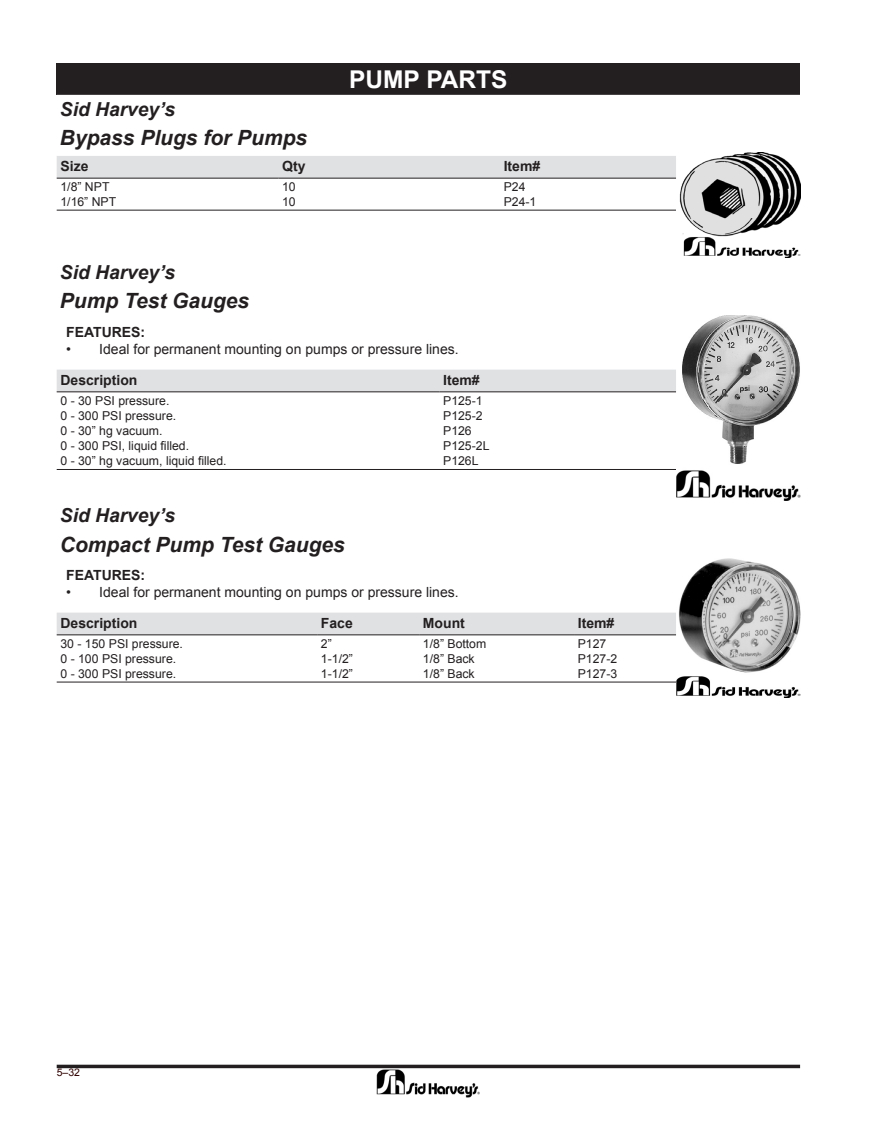
<style>
.page{position:relative;width:882px;height:1134px;background:#fff}
.page>*{position:absolute;margin:0;border:0;box-sizing:border-box;transform-origin:0 0}
.t1{font:700 24.5px "Arial";color:#fff}
.t2{font:italic 700 21px "Arial";color:#231f20}
.t3{font:italic 700 19.25px "Arial";color:#231f20}
.t4{font:14px "Arial";color:#231f20}
.t5{font:700 14px "Arial";color:#231f20}
.t6{font:12.25px "Arial";color:#231f20}
.t7{font:10.5px "Arial";color:#2f0000}
</style>
<div class="page">
<hr style="left:57px;top:682px;width:619px;height:1px;background:#231f20">
<hr style="left:57px;top:469px;width:619px;height:1px;background:#231f20">
<div style="left:57px;top:63px;width:743px;height:32px;background:#231f20"></div>
<hr style="left:57px;top:210px;width:619px;height:1px;background:#231f20">
<img style="left:679px;top:152px;width:121px;height:106px">
<img style="left:376px;top:1068px;width:105px;height:30px">
<hr style="left:57px;top:1065px;width:743px;height:3px;background:#231f20">
<div style="left:57px;top:156px;width:619px;height:22px;background:#e0e1e3"></div>
<hr style="left:57px;top:178px;width:221px;height:1px;background:#231f20">
<hr style="left:278px;top:178px;width:222px;height:1px;background:#231f20">
<hr style="left:500px;top:178px;width:176px;height:1px;background:#231f20">
<img style="left:676px;top:315px;width:124px;height:186px">
<div style="left:57px;top:370px;width:619px;height:22px;background:#e0e1e3"></div>
<hr style="left:57px;top:392px;width:382px;height:1px;background:#231f20">
<hr style="left:439px;top:392px;width:237px;height:1px;background:#231f20">
<img style="left:676px;top:559px;width:124px;height:139px">
<div style="left:57px;top:613px;width:619px;height:22px;background:#e0e1e3"></div>
<hr style="left:57px;top:635px;width:260px;height:1px;background:#231f20">
<hr style="left:317px;top:635px;width:102px;height:1px;background:#231f20">
<hr style="left:419px;top:635px;width:155px;height:1px;background:#231f20">
<hr style="left:574px;top:635px;width:102px;height:1px;background:#231f20">
<p class="t3" style="left:60px;top:97px;width:117px">Sid Harvey’s</p>
<p class="t2" style="left:60px;top:124px;width:249px">Bypass Plugs for Pumps</p>
<p class="t1" style="left:349px;top:63px;width:160px">PUMP PARTS</p>
<p class="t5" style="left:60px;top:157px;width:30px">Size</p>
<p class="t5" style="left:282px;top:157px;width:25px">Qty</p>
<p class="t5" style="left:504px;top:157px;width:38px">Item#</p>
<p class="t6" style="left:60px;top:179px;width:51px">1/8” NPT</p>
<p class="t6" style="left:282px;top:179px;width:15px">10</p>
<p class="t6" style="left:504px;top:179px;width:23px">P24</p>
<p class="t6" style="left:60px;top:194px;width:57px">1/16” NPT</p>
<p class="t6" style="left:282px;top:194px;width:15px">10</p>
<p class="t6" style="left:504px;top:194px;width:34px">P24-1</p>
<p class="t3" style="left:60px;top:260px;width:117px">Sid Harvey’s</p>
<p class="t2" style="left:60px;top:287px;width:191px">Pump Test Gauges</p>
<p class="t5" style="left:66px;top:323px;width:81px">FEATURES:</p>
<p class="t4" style="left:66px;top:339px;width:6px">•</p>
<p class="t4" style="left:99px;top:339px;width:361px">Ideal for permanent mounting on pumps or pressure lines.</p>
<p class="t5" style="left:60px;top:371px;width:79px">Description</p>
<p class="t5" style="left:443px;top:371px;width:38px">Item#</p>
<p class="t6" style="left:60px;top:392px;width:110px">0 - 30 PSI pressure.</p>
<p class="t6" style="left:443px;top:392px;width:41px">P125-1</p>
<p class="t6" style="left:60px;top:407px;width:117px">0 - 300 PSI pressure.</p>
<p class="t6" style="left:443px;top:407px;width:41px">P125-2</p>
<p class="t6" style="left:60px;top:423px;width:104px">0 - 30” hg vacuum.</p>
<p class="t6" style="left:443px;top:423px;width:30px">P126</p>
<p class="t6" style="left:60px;top:438px;width:130px">0 - 300 PSI, liquid filled.</p>
<p class="t6" style="left:443px;top:438px;width:48px">P125-2L</p>
<p class="t6" style="left:60px;top:453px;width:168px">0 - 30” hg vacuum, liquid filled.</p>
<p class="t6" style="left:443px;top:453px;width:37px">P126L</p>
<p class="t3" style="left:60px;top:503px;width:117px">Sid Harvey’s</p>
<p class="t2" style="left:60px;top:531px;width:287px">Compact Pump Test Gauges</p>
<p class="t5" style="left:66px;top:566px;width:81px">FEATURES:</p>
<p class="t4" style="left:66px;top:582px;width:6px">•</p>
<p class="t4" style="left:99px;top:582px;width:361px">Ideal for permanent mounting on pumps or pressure lines.</p>
<p class="t5" style="left:60px;top:614px;width:79px">Description</p>
<p class="t5" style="left:321px;top:614px;width:33px">Face</p>
<p class="t5" style="left:423px;top:614px;width:43px">Mount</p>
<p class="t5" style="left:578px;top:614px;width:38px">Item#</p>
<p class="t6" style="left:60px;top:635px;width:124px">30 - 150 PSI pressure.</p>
<p class="t6" style="left:321px;top:635px;width:12px">2”</p>
<p class="t6" style="left:423px;top:635px;width:65px">1/8” Bottom</p>
<p class="t6" style="left:578px;top:635px;width:30px">P127</p>
<p class="t6" style="left:60px;top:650px;width:117px">0 - 100 PSI pressure.</p>
<p class="t6" style="left:321px;top:650px;width:33px">1-1/2”</p>
<p class="t6" style="left:423px;top:650px;width:53px">1/8” Back</p>
<p class="t6" style="left:578px;top:650px;width:41px">P127-2</p>
<p class="t6" style="left:60px;top:666px;width:117px">0 - 300 PSI pressure.</p>
<p class="t6" style="left:321px;top:666px;width:33px">1-1/2”</p>
<p class="t6" style="left:423px;top:666px;width:53px">1/8” Back</p>
<p class="t6" style="left:578px;top:666px;width:41px">P127-3</p>
<p class="t7" style="left:57px;top:1065px;width:25px">5–32</p>
</div>
